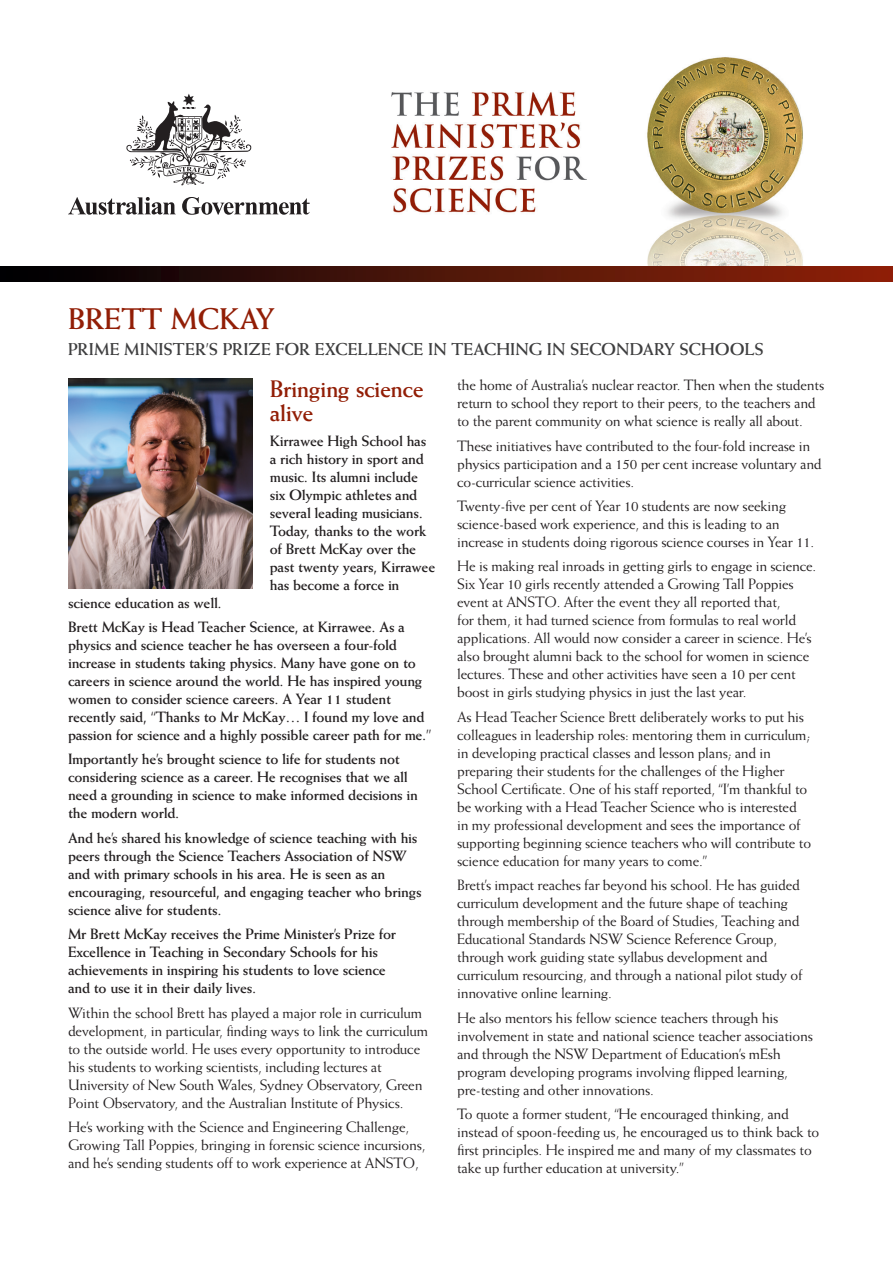
<style>
.page{position:relative;width:893px;height:1263px;background:#fff}
.page>*{position:absolute;margin:0;border:0;box-sizing:border-box;transform-origin:0 0}
.t1{font:700 30px "Weiss";color:#921e06}
.t2{font:700 24px/24px "Weiss";letter-spacing:-.02em;color:#921e06}
.t3{font:700 17.25px "Weiss";letter-spacing:.005em;color:#3e3e3f}
.t4{font:15px/18px "Weiss";letter-spacing:-.015em;color:#231f20}
.t5{font:700 15px/18px "Weiss";letter-spacing:-.015em;color:#231f20}
</style>
<div class="page">
<img style="left:382px;top:57px;width:430px;height:210px">
<svg style="left:68px;top:197px;width:108px;height:18px"></svg>
<svg style="left:182px;top:197px;width:128px;height:18px"></svg>
<svg style="left:126px;top:94px;width:125px;height:91px"></svg>
<svg style="left:0;top:267px;width:893px;height:15px;background:#491307"></svg>
<img style="left:68px;top:378px;width:185px;height:210px">
<h1 class="t1" style="left:68px;top:301px;width:208px">BRETT MCKAY</h1>
<p class="t3" style="left:68px;top:339px;width:697px">PRIME MINISTER’S PRIZE FOR EXCELLENCE IN TEACHING IN SECONDARY SCHOOLS</p>
<h2 class="t2" style="left:270px;top:377px;width:156px">Bringing science alive</h2>
<p class="t5" style="left:270px;top:431px;width:167px">Kirrawee High School has a rich history in sport and music. Its alumni include six Olympic athletes and several leading musicians.<br>Today, thanks to the work of Brett McKay over the past twenty years, Kirrawee has become a force in</p>
<p class="t5" style="left:68px;top:590px;width:338px;line-height:24.3px">science education as well.<br>Brett McKay is Head Teacher Science, at Kirrawee. As a</p>
<p class="t5" style="left:68px;top:636px;width:365px">physics and science teacher he has overseen a four-fold increase in students taking physics. Many have gone on to careers in science around the world. He has inspired young women to consider science careers. A Year 11 student recently said, “Thanks to Mr McKay… I found my love and passion for science and a highly possible career path for me.”</p>
<p class="t5" style="left:68px;top:750px;width:351px">Importantly he’s brought science to life for students not considering science as a career. He recognises that we all need a grounding in science to make informed decisions in the modern world.</p>
<p class="t5" style="left:68px;top:828px;width:355px">And he’s shared his knowledge of science teaching with his peers through the Science Teachers Association of NSW and with primary schools in his area. He is seen as an encouraging, resourceful, and engaging teacher who brings science alive for students.</p>
<p class="t5" style="left:68px;top:925px;width:330px">Mr Brett McKay receives the Prime Minister’s Prize for Excellence in Teaching in Secondary Schools for his achievements in inspiring his students to love science and to use it in their daily lives.</p>
<p class="t4" style="left:68px;top:1003px;width:362px">Within the school Brett has played a major role in curriculum development, in particular, finding ways to link the curriculum to the outside world. He uses every opportunity to introduce his students to working scientists, including lectures at University of New South Wales, Sydney Observatory, Green Point Observatory, and the Australian Institute of Physics.</p>
<p class="t4" style="left:68px;top:1118px;width:359px">He’s working with the Science and Engineering Challenge,<br>Growing Tall Poppies, bringing in forensic science incursions, and he’s sending students off to work experience at ANSTO,</p>
<p class="t4" style="left:457px;top:376px;width:369px">the home of Australia’s nuclear reactor. Then when the students return to school they report to their peers, to the teachers and to the parent community on what science is really all about.</p>
<p class="t4" style="left:457px;top:436px;width:366px">These initiatives have contributed to the four-fold increase in physics participation and a 150 per cent increase voluntary and co-curricular science activities.</p>
<p class="t4" style="left:457px;top:497px;width:359px">Twenty-five per cent of Year 10 students are now seeking science-based work experience, and this is leading to an increase in students doing rigorous science courses in Year 11.</p>
<p class="t4" style="left:457px;top:557px;width:361px">He is making real inroads in getting girls to engage in science.<br>Six Year 10 girls recently attended a Growing Tall Poppies event at ANSTO. After the event they all reported that,<br>for them, it had turned science from formulas to real world applications. All would now consider a career in science. He’s also brought alumni back to the school for women in science lectures. These and other activities have seen a 10 per cent boost in girls studying physics in just the last year.</p>
<p class="t4" style="left:457px;top:707px;width:356px">As Head Teacher Science Brett deliberately works to put his colleagues in leadership roles: mentoring them in curriculum; in developing practical classes and lesson plans; and in preparing their students for the challenges of the Higher School Certificate. One of his staff reported, “I’m thankful to be working with a Head Teacher Science who is interested in my professional development and sees the importance of supporting beginning science teachers who will contribute to science education for many years to come.”</p>
<p class="t4" style="left:457px;top:876px;width:347px">Brett’s impact reaches far beyond his school. He has guided curriculum development and the future shape of teaching through membership of the Board of Studies, Teaching and Educational Standards NSW Science Reference Group, through work guiding state syllabus development and curriculum resourcing, and through a national pilot study of innovative online learning.</p>
<p class="t4" style="left:457px;top:1008px;width:357px">He also mentors his fellow science teachers through his involvement in state and national science teacher associations and through the NSW Department of Education’s mEsh program developing programs involving flipped learning, pre‑testing and other innovations.</p>
<p class="t4" style="left:457px;top:1105px;width:364px">To quote a former student, “He encouraged thinking, and instead of spoon-feeding us, he encouraged us to think back to first principles. He inspired me and many of my classmates to take up further education at university.”</p>
</div>
